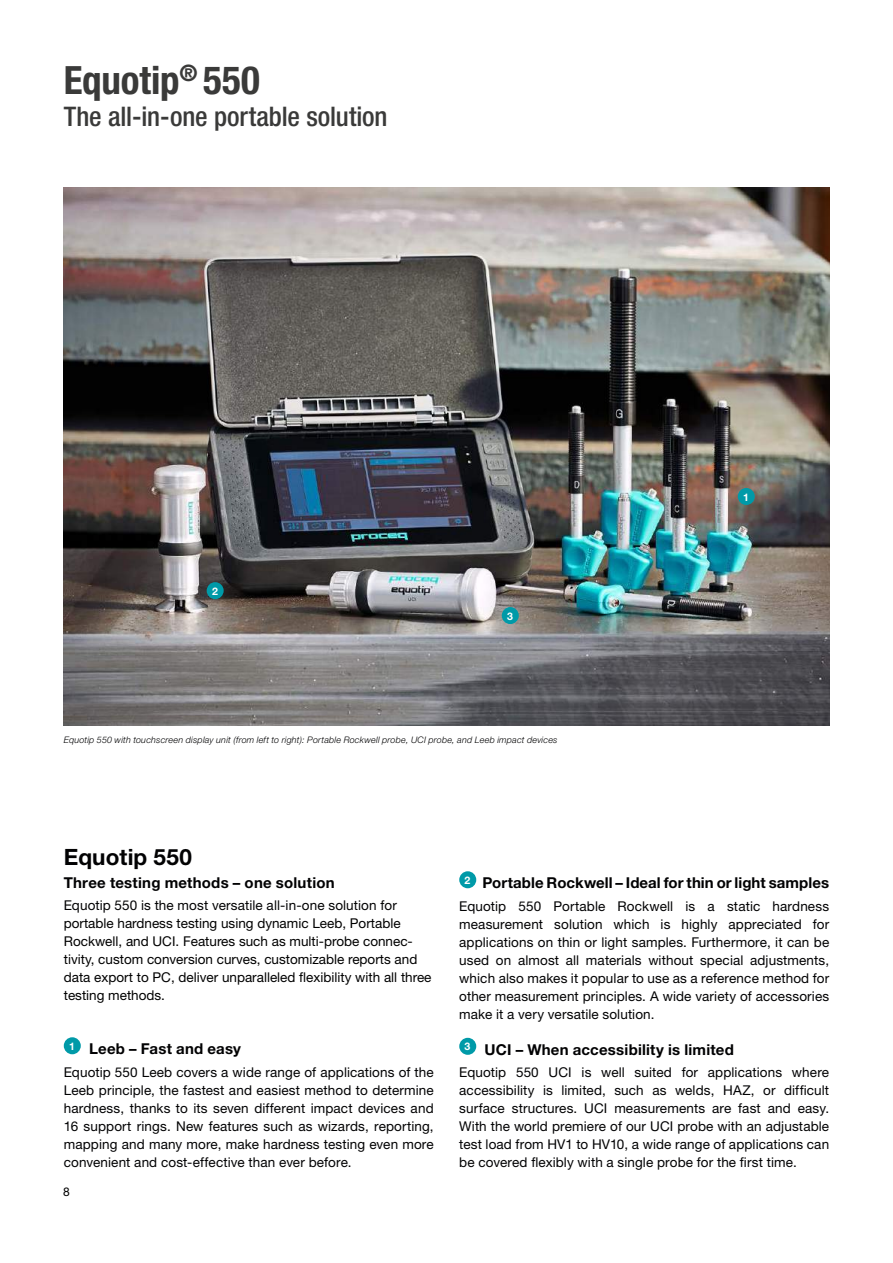
<style>
.page{position:relative;width:893px;height:1263px;background:#fff}
.page>*{position:absolute;margin:0;border:0;box-sizing:border-box;transform-origin:0 0}
.t1{font:700 condensed 39px "Helvetica Neue";letter-spacing:-.005em;color:#3a3a39}
.t2{font:500 condensed 27px "Helvetica Neue";letter-spacing:-.005em;color:#3a3a39}
.t3{font:700 22.5px "Helvetica Neue";letter-spacing:.005em;color:#020203}
.t4{font:700 15px "Helvetica Neue";letter-spacing:.01em;color:#020203}
.t5{font:13.5px/18px "Helvetica Neue";letter-spacing:.01em;color:#020203;text-align:justify}
.t6{font:13.5px/18px "Helvetica Neue";color:#000}
.t7{font:12px "Helvetica Neue";color:#000}
.t8{font:700 10.5px "Helvetica Neue";color:#fff}
.t9{font:italic 300 9px "Helvetica Neue";letter-spacing:.02em;color:#020203}
</style>
<div class="page">
<img style="left:64px;top:187px;width:766px;height:538px">
<div style="left:64px;top:1037px;width:17px;height:17px;background:#009aa8;border-radius:50%"></div>
<div style="left:459px;top:871px;width:17px;height:17px;background:#009aa8;border-radius:50%"></div>
<div style="left:459px;top:1038px;width:17px;height:17px;background:#009aa8;border-radius:50%"></div>
<div style="left:738px;top:488px;width:17px;height:17px;background:#009aa8;border-radius:50%"></div>
<div style="left:207px;top:582px;width:17px;height:17px;background:#009aa8;border-radius:50%"></div>
<div style="left:502px;top:607px;width:17px;height:17px;background:#009aa8;border-radius:50%"></div>
<h1 class="t1" style="left:64px;top:57px;width:198px">Equotip<sup>®</sup> 550</h1>
<h2 class="t2" style="left:64px;top:101px;width:325px">The all-in-one portable solution</h2>
<p class="t8" style="left:212px;top:584px;width:7px">2</p>
<p class="t8" style="left:507px;top:609px;width:7px">3</p>
<p class="t9" style="left:64px;top:734px;width:495px">Equotip 550 with touchscreen display unit (from left to right): Portable Rockwell probe, UCI probe, and Leeb impact devices</p>
<p class="t8" style="left:743px;top:490px;width:7px">1</p>
<h3 class="t3" style="left:64px;top:843px;width:130px">Equotip 550</h3>
<p class="t4" style="left:64px;top:873px;width:272px">Three testing methods – one solution</p>
<p class="t5" style="left:64px;top:896px;width:335px">Equotip 550 is the most versatile all-in-one solution for</p>
<p class="t6" style="left:64px;top:914px;width:369px">portable hardness testing using dynamic Leeb, Portable Rockwell, and UCI. Features such as multi-probe connec&shy;tivity, custom conversion curves, customizable reports and data export to PC, deliver unparalleled flexibility with all three testing methods.</p>
<p class="t4" style="left:69px;top:1040px;width:173px"><sup>1</sup> Leeb – Fast and easy</p>
<p class="t5" style="left:64px;top:1063px;width:371px">Equotip 550 Leeb covers a wide range of applications of the Leeb principle, the fastest and easiest method to determine hardness, thanks to its seven different impact devices and 16 support rings. New features such as wizards, reporting, mapping and many more, make hardness testing even more convenient and cost-effective than ever before.</p>
<p class="t7" style="left:63px;top:1184px;width:8px">8</p>
<p class="t4" style="left:465px;top:874px;width:366px"><sup>2</sup> Portable Rockwell – Ideal for thin or light samples</p>
<p class="t5" style="left:459px;top:897px;width:371px">Equotip 550 Portable Rockwell is a static hardness measurement solution which is highly appreciated for applications on thin or light samples. Furthermore, it can be used on almost all materials without special adjustments, which also makes it popular to use as a reference method for other measurement principles. A wide variety of accessories make it a very versatile solution.</p>
<p class="t4" style="left:465px;top:1040px;width:271px"><sup>3</sup> UCI – When accessibility is limited</p>
<p class="t5" style="left:459px;top:1063px;width:371px">Equotip 550 UCI is well suited for applications where accessibility is limited, such as welds, HAZ, or difficult surface structures. UCI measurements are fast and easy.<br>With the world premiere of our UCI probe with an adjustable test load from HV1 to HV10, a wide range of applications can be covered flexibly with a single probe for the first time.</p>
</div>
